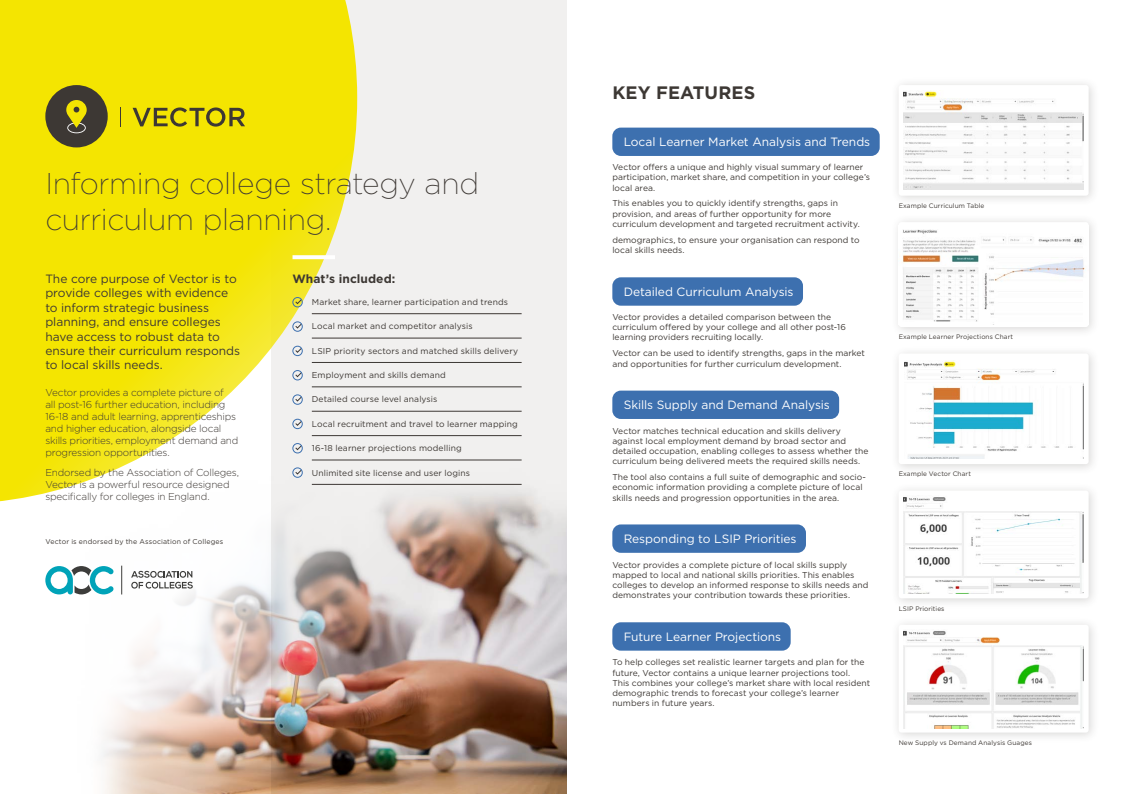
<style>
.page{position:relative;width:1134px;height:794px;background:#fff}
.page>*{position:absolute;margin:0;border:0;box-sizing:border-box;transform-origin:0 0}
.t1{font:200 30px/36px "Gotham";letter-spacing:-.01em;color:#3d3834}
.t2{font:700 18px "Gotham";letter-spacing:.005em;color:#3d3834}
.t3{font:12px/14.4px "Gotham";letter-spacing:-.005em;color:#3d3834}
.t4{font:12px "Gotham";letter-spacing:-.005em;color:#fff}
.t5{font:700 12px "Gotham";letter-spacing:.005em;color:#3d3834}
.t6{font:300 10px/12px "Gotham";letter-spacing:-.02em;color:#3d3834}
.t7{font:8.5px/10.2px "Gotham";letter-spacing:.005em;color:#3d3834}
.t8{font:7px "Gotham";letter-spacing:.02em;color:#3d3834}
.t9{font:6.5px "Gotham";letter-spacing:.015em;color:#3d3834}
</style>
<div class="page">
<div style="left:891px;top:617px;width:208px;height:126px;background:#3d3834;opacity:.2"></div>
<div style="left:899px;top:625px;width:190px;height:107px;background:#fff;border-radius:3px"></div>
<img style="left:904px;top:630px;width:179px;height:98px">
<div style="left:612px;top:128px;width:268px;height:28px;background:#3d70af;border-radius:9px"></div>
<div style="left:612px;top:277px;width:191px;height:29px;background:#3d70af;border-radius:9px"></div>
<div style="left:612px;top:390px;width:227px;height:29px;background:#3d70af;border-radius:9px"></div>
<div style="left:612px;top:524px;width:194px;height:29px;background:#3d70af;border-radius:9px"></div>
<div style="left:612px;top:622px;width:179px;height:28px;background:#3d70af;border-radius:9px"></div>
<div style="left:271px;top:0;width:296px;height:794px;background:#f1f0ef"></div>
<img style="left:56px;top:459px;width:511px;height:335px">
<svg style="left:0;top:0;width:357px;height:504px;fill:#f4e501"></svg>
<div style="left:891px;top:77px;width:208px;height:129px;background:#3d3834;opacity:.2"></div>
<div style="left:899px;top:85px;width:190px;height:111px;background:#fff;border-radius:3px"></div>
<img style="left:904px;top:91px;width:179px;height:98px">
<div style="left:891px;top:214px;width:208px;height:124px;background:#3d3834;opacity:.2"></div>
<div style="left:899px;top:222px;width:190px;height:105px;background:#fff;border-radius:3px"></div>
<img style="left:902px;top:229px;width:183px;height:93px">
<div style="left:891px;top:483px;width:208px;height:126px;background:#3d3834;opacity:.2"></div>
<div style="left:899px;top:490px;width:190px;height:108px;background:#fff;border-radius:3px"></div>
<img style="left:904px;top:497px;width:179px;height:97px">
<div style="left:891px;top:346px;width:208px;height:129px;background:#3d3834;opacity:.2"></div>
<div style="left:899px;top:353px;width:190px;height:111px;background:#fff;border-radius:3px"></div>
<img style="left:904px;top:360px;width:179px;height:98px">
<svg style="left:133px;top:107px;width:112px;height:20px;background:#b1a613"></svg>
<svg style="left:120px;top:107px;width:1px;height:19px"></svg>
<div style="left:45px;top:85px;width:63px;height:62px;background:#3d3834;border-radius:50%"></div>
<svg style="left:66px;top:100px;width:21px;height:33px"></svg>
<hr style="left:312px;top:313px;width:210px;height:1px;background:#3d3834">
<hr style="left:312px;top:338px;width:210px;height:1px;background:#3d3834">
<hr style="left:312px;top:362px;width:210px;height:1px;background:#3d3834">
<hr style="left:312px;top:386px;width:210px;height:1px;background:#3d3834">
<hr style="left:312px;top:411px;width:210px;height:1px;background:#3d3834">
<hr style="left:312px;top:435px;width:210px;height:1px;background:#3d3834">
<hr style="left:312px;top:460px;width:210px;height:1px;background:#3d3834">
<hr style="left:312px;top:484px;width:210px;height:1px;background:#3d3834">
<svg style="left:292px;top:255px;width:43px;height:4px"></svg>
<svg style="left:295px;top:298px;width:7px;height:6px"></svg>
<div style="left:292px;top:297px;width:11px;height:10px;border:1px solid #3d70af;border-radius:50%"></div>
<svg style="left:295px;top:323px;width:6px;height:6px"></svg>
<div style="left:292px;top:321px;width:11px;height:11px;border:1px solid #3d70af;border-radius:50%"></div>
<svg style="left:295px;top:347px;width:7px;height:6px"></svg>
<div style="left:292px;top:346px;width:11px;height:10px;border:1px solid #3d70af;border-radius:50%"></div>
<svg style="left:295px;top:371px;width:7px;height:6px"></svg>
<div style="left:292px;top:370px;width:11px;height:10px;border:1px solid #3d70af;border-radius:50%"></div>
<svg style="left:295px;top:396px;width:6px;height:6px"></svg>
<div style="left:292px;top:394px;width:11px;height:11px;border:1px solid #3d70af;border-radius:50%"></div>
<svg style="left:295px;top:420px;width:7px;height:6px"></svg>
<div style="left:292px;top:419px;width:11px;height:10px;border:1px solid #3d70af;border-radius:50%"></div>
<svg style="left:295px;top:444px;width:7px;height:6px"></svg>
<div style="left:292px;top:443px;width:11px;height:10px;border:1px solid #3d70af;border-radius:50%"></div>
<svg style="left:295px;top:469px;width:6px;height:6px"></svg>
<div style="left:292px;top:467px;width:11px;height:10px;border:1px solid #3d70af;border-radius:50%"></div>
<svg style="left:45px;top:566px;width:69px;height:28px"></svg>
<svg style="left:131px;top:571px;width:62px;height:17px"></svg>
<svg style="left:122px;top:565px;width:1px;height:29px"></svg>
<h1 class="t1" style="left:45px;top:164px;width:435px">Informing college strategy and curriculum planning.</h1>
<h3 class="t3" style="left:45px;top:271px;width:196px">The core purpose of Vector is to provide colleges with evidence to inform strategic business planning, and ensure colleges have access to robust data to ensure their curriculum responds to local skills needs.</h3>
<p class="t6" style="left:45px;top:386px;width:195px">Vector provides a complete picture of<br>all post-16 further education, including 16-18 and adult learning, apprenticeships and higher education, alongside local skills priorities, employment demand and progression opportunities.</p>
<p class="t6" style="left:45px;top:466px;width:195px">Endorsed by the Association of Colleges,<br>Vector is a powerful resource designed specifically for colleges in England.</p>
<h3 class="t5" style="left:292px;top:271px;width:104px">What’s included:</h3>
<p class="t7" style="left:312px;top:297px;width:198px">Market share, learner participation and trends</p>
<p class="t7" style="left:312px;top:321px;width:162px">Local market and competitor analysis</p>
<p class="t7" style="left:312px;top:345px;width:208px">LSIP priority sectors and matched skills delivery</p>
<p class="t7" style="left:312px;top:370px;width:136px">Employment and skills demand</p>
<p class="t7" style="left:312px;top:394px;width:127px">Detailed course level analysis</p>
<p class="t7" style="left:312px;top:418px;width:208px">Local recruitment and travel to learner mapping</p>
<p class="t7" style="left:312px;top:443px;width:151px">16-18 learner projections modelling</p>
<p class="t7" style="left:312px;top:467px;width:160px">Unlimited site license and user logins</p>
<p class="t8" style="left:45px;top:537px;width:179px">Vector is endorsed by the Association of Colleges</p>
<h2 class="t2" style="left:612px;top:81px;width:144px">KEY FEATURES</h2>
<h3 class="t4" style="left:624px;top:134px;width:248px">Local Learner Market Analysis and Trends</h3>
<p class="t7" style="left:612px;top:162px;width:259px">Vector offers a unique and highly visual summary of learner participation, market share, and competition in your college’s local area.</p>
<p class="t7" style="left:612px;top:198px;width:249px">This enables you to quickly identify strengths, gaps in provision, and areas of further opportunity for more curriculum development and targeted recruitment activity.</p>
<p class="t7" style="left:612px;top:234px;width:249px">demographics, to ensure your organisation can respond to local skills needs.</p>
<h3 class="t4" style="left:624px;top:284px;width:171px">Detailed Curriculum Analysis</h3>
<p class="t7" style="left:612px;top:312px;width:235px">Vector provides a detailed comparison between the curriculum offered by your college and all other post-16 learning providers recruiting locally.</p>
<p class="t7" style="left:612px;top:348px;width:254px">Vector can be used to identify strengths, gaps in the market and opportunities for further curriculum development.</p>
<h3 class="t4" style="left:624px;top:397px;width:208px">Skills Supply and Demand Analysis</h3>
<p class="t7" style="left:612px;top:425px;width:258px">Vector matches technical education and skills delivery against local employment demand by broad sector and detailed occupation, enabling colleges to assess whether the curriculum being delivered meets the required skills needs.</p>
<p class="t7" style="left:612px;top:472px;width:255px">The tool also contains a full suite of demographic and socio&shy;economic information providing a complete picture of local skills needs and progression opportunities in the area.</p>
<h3 class="t4" style="left:624px;top:531px;width:174px">Responding to LSIP Priorities</h3>
<p class="t7" style="left:612px;top:559px;width:258px">Vector provides a complete picture of local skills supply mapped to local and national skills priorities. This enables colleges to develop an informed response to skills needs and demonstrates your contribution towards these priorities.</p>
<h3 class="t4" style="left:624px;top:629px;width:159px">Future Learner Projections</h3>
<p class="t7" style="left:612px;top:657px;width:259px">To help colleges set realistic learner targets and plan for the future, Vector contains a unique learner projections tool.<br>This combines your college’s market share with local resident demographic trends to forecast your college’s learner numbers in future years.</p>
<p class="t9" style="left:899px;top:201px;width:87px">Example Curriculum Table</p>
<p class="t9" style="left:899px;top:333px;width:116px">Example Learner Projections Chart</p>
<p class="t9" style="left:899px;top:470px;width:74px">Example Vector Chart</p>
<p class="t9" style="left:899px;top:604px;width:47px">LSIP Priorities</p>
<p class="t9" style="left:899px;top:738px;width:135px">New Supply vs Demand Analysis Guages</p>
</div>
